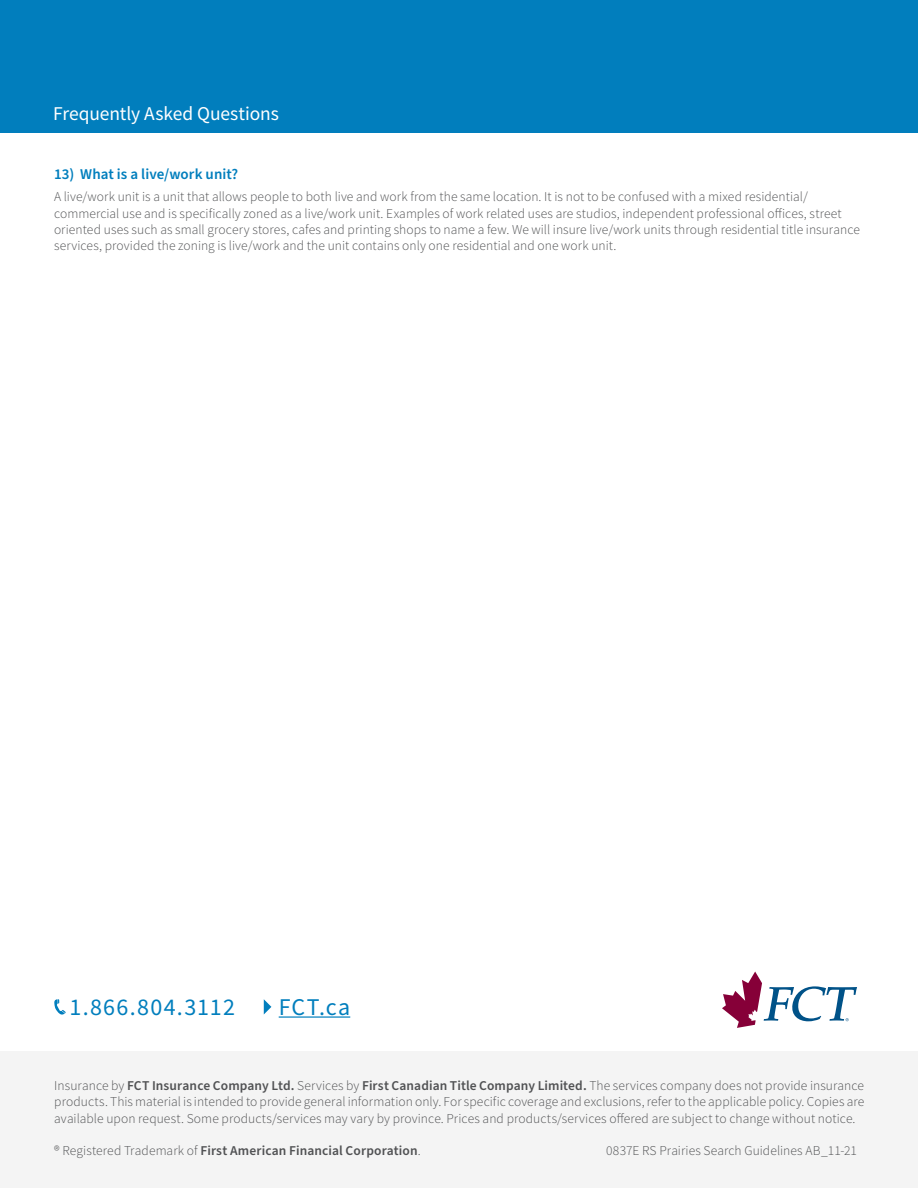
<style>
.page{position:relative;width:918px;height:1188px;background:#fff}
.page>*{position:absolute;margin:0;border:0;box-sizing:border-box;transform-origin:0 0}
.t1{font:24px "Source Sans Pro";letter-spacing:.055em;color:#017ebd}
.t2{font:19.5px "Source Sans Pro";letter-spacing:-.005em;color:#fff}
.BASIC_Heading_NO_IND{font:600 15px "Source Sans Pro";letter-spacing:.005em;color:#017ebd}
.t3{font:300 13.5px/16.2px "Source Sans Pro";letter-spacing:.005em;color:#515254;text-align:justify}
.t4{font:600 13.5px "Source Sans Pro";letter-spacing:.01em;color:#515254}
.s1{font-weight:600}
.s2{font-weight:300}
</style>
<div class="page">
<div style="left:0;top:1051px;width:918px;height:137px;background:#f4f4f4"></div>
<hr style="left:279px;top:1016px;width:71px;height:2px;background:#017ebd">
<svg style="left:54px;top:999px;width:12px;height:16px"></svg>
<svg style="left:264px;top:999px;width:7px;height:15px"></svg>
<div style="left:0;top:0;width:918px;height:133px;background:#017ebd"></div>
<svg style="left:722px;top:972px;width:135px;height:56px"></svg>
<h2 class="t2" style="left:53px;top:101px;width:227px">Frequently Asked Questions</h2>
<p class="BASIC_Heading_NO_IND" style="left:54px;top:164px;width:186px">13) What is a live/work unit?</p>
<p class="t3" style="left:54px;top:189px;width:808px;text-align:left">A live/work unit is a unit that allows people to both live and work from the same location. It is not to be confused with a mixed residential/ commercial use and is specifically zoned as a live/work unit. Examples of work related uses are studios, independent professional offices, street oriented uses such as small grocery stores, cafes and printing shops to name a few. We will insure live/work units through residential title insurance services, provided the zoning is live/work and the unit contains only one residential and one work unit.</p>
<p class="t1" style="left:70px;top:991px;width:167px">1.866.804.3112</p>
<p class="t1" style="left:279px;top:991px;width:73px">FCT.ca</p>
<p class="t3" style="left:54px;top:1078px;width:811px">Insurance by <span class="s1">FCT Insurance Company Ltd.</span> Services by <span class="s1">First Canadian Title Company Limited.</span> The services company does not provide insurance products. This material is intended to provide general information only. For specific coverage and exclusions, refer to the applicable policy. Copies are available upon request. Some products/services may vary by province. Prices and products/services offered are subject to change without notice.</p>
<p class="t4" style="left:54px;top:1142px;width:368px"><span class="s2">® Registered Trademark of</span> First American Financial Corporation<span class="s2">.</span></p>
<p class="t3" style="left:606px;top:1143px;width:252px">0837E RS Prairies Search Guidelines AB_11-21</p>
</div>
